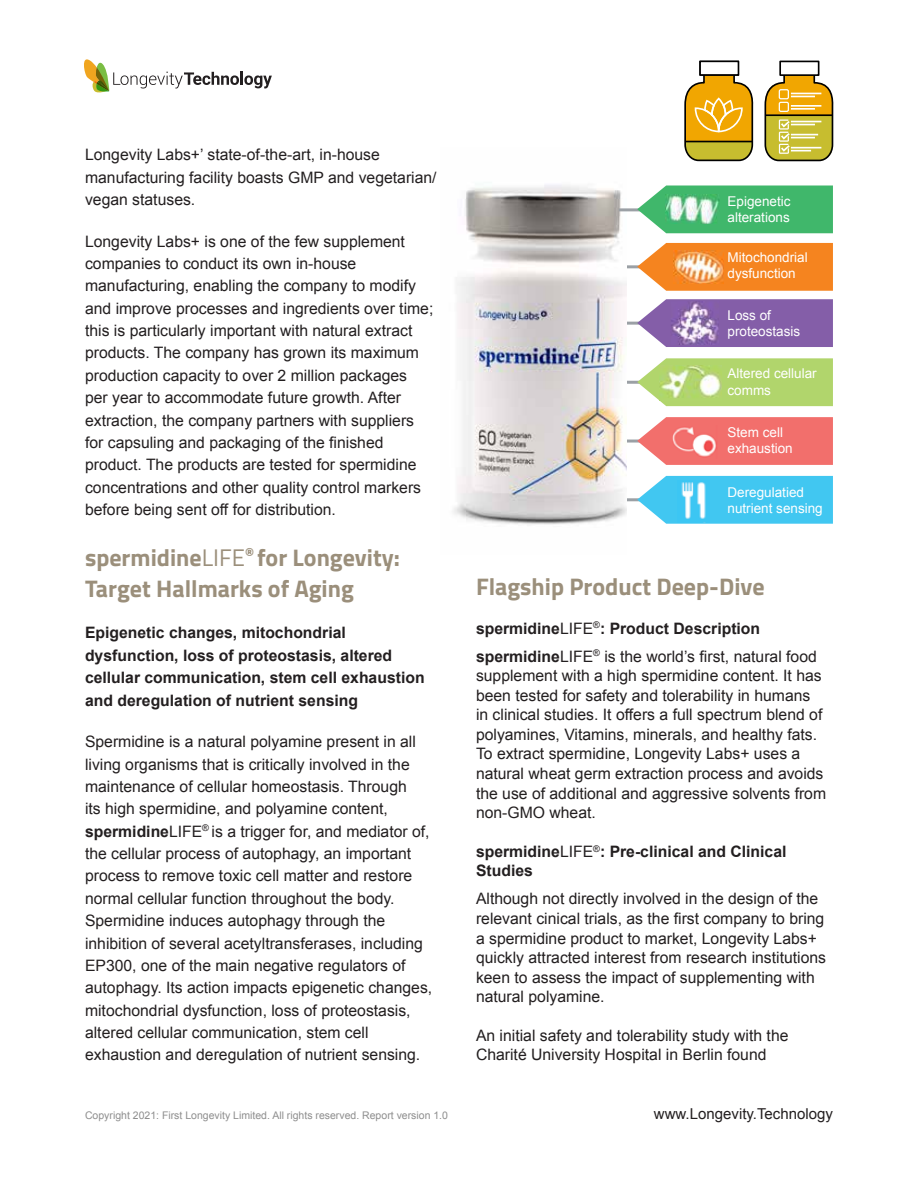
<style>
.page{position:relative;width:918px;height:1188px;background:#fff}
.page>*{position:absolute;margin:0;border:0;box-sizing:border-box;transform-origin:0 0}
.t1{font:700 24px/31.3px "Titillium Web";color:#9b8f7b}
.t2{font:15.75px/22.4px "Arial";color:#231f20}
.t3{font:700 15.75px/22.4px "Arial";color:#231f20}
.t4{font:15px "Arial";color:#231f20}
.t5{font:13.5px/16.2px "Arial";color:#fff}
.t6{font:13.35px "Arial";color:#fff}
.t7{font:10.5px "Arial";color:#8e8e8e}
.s1{font-weight:400}
.s2{font-weight:700}
</style>
<div class="page">
<svg style="left:84px;top:59px;width:188px;height:34px"></svg>
<div style="left:699px;top:61px;width:40px;height:15px;border:2px solid #000"></div>
<div style="left:779px;top:61px;width:40px;height:15px;border:2px solid #000"></div>
<svg style="left:684px;top:71px;width:70px;height:91px"></svg>
<svg style="left:764px;top:72px;width:70px;height:90px"></svg>
<div style="left:779px;top:102px;width:10px;height:10px;border:1px solid #fff;border-radius:2px"></div>
<div style="left:779px;top:89px;width:10px;height:10px;border:1px solid #fff;border-radius:2px"></div>
<hr style="left:610px;top:265px;width:39px;height:3px;background:#9ba0a5">
<hr style="left:610px;top:322px;width:39px;height:3px;background:#9ba0a5">
<svg style="left:637px;top:243px;width:196px;height:48px;background:#f58f34"></svg>
<img style="left:674px;top:251px;width:50px;height:33px">
<hr style="left:610px;top:381px;width:39px;height:3px;background:#9ba0a5">
<svg style="left:637px;top:299px;width:196px;height:48px;background:#906eb0"></svg>
<img style="left:671px;top:301px;width:48px;height:44px">
<hr style="left:610px;top:440px;width:39px;height:3px;background:#9ba0a5">
<svg style="left:637px;top:358px;width:196px;height:48px;background:#b9d97b"></svg>
<img style="left:660px;top:365px;width:61px;height:36px">
<hr style="left:610px;top:498px;width:39px;height:3px;background:#9ba0a5">
<svg style="left:637px;top:476px;width:196px;height:48px;background:#53ccf2"></svg>
<svg style="left:637px;top:417px;width:196px;height:48px;background:#f37c79"></svg>
<img style="left:672px;top:425px;width:45px;height:34px">
<img style="left:677px;top:480px;width:33px;height:42px">
<img style="left:453px;top:185px;width:174px;height:340px">
<hr style="left:619px;top:208px;width:30px;height:3px;background:#9ba0a5">
<svg style="left:637px;top:186px;width:196px;height:47px;background:#50bd78"></svg>
<img style="left:666px;top:195px;width:53px;height:29px">
<p class="t2" style="left:85px;top:144px;width:353px">Longevity Labs+’ state-of-the-art, in-house manufacturing facility boasts GMP and vegetarian/ vegan statuses.</p>
<p class="t2" style="left:85px;top:230px;width:350px">Longevity Labs+ is one of the few supplement companies to conduct its own in-house manufacturing, enabling the company to modify and improve processes and ingredients over time; this is particularly important with natural extract products. The company has grown its maximum production capacity to over 2 million packages per year to accommodate future growth. After extraction, the company partners with suppliers for capsuling and packaging of the finished product. The products are tested for spermidine concentrations and other quality control markers before being sent off for distribution.</p>
<h1 class="t1" style="left:85px;top:540px;width:316px">spermidine<span class="s1">LIFE</span><sup>®</sup> for Longevity:<br>Target Hallmarks of Aging</h1>
<p class="t3" style="left:85px;top:622px;width:341px">Epigenetic changes, mitochondrial dysfunction, loss of proteostasis, altered cellular communication, stem cell exhaustion and deregulation of nutrient sensing</p>
<p class="t2" style="left:85px;top:731px;width:349px">Spermidine is a natural polyamine present in all living organisms that is critically involved in the maintenance of cellular homeostasis. Through<br>its high spermidine, and polyamine content, <span class="s2">spermidine</span>LIFE<sup>®</sup> is a trigger for, and mediator of, the cellular process of autophagy, an important process to remove toxic cell matter and restore normal cellular function throughout the body.<br>Spermidine induces autophagy through the inhibition of several acetyltransferases, including EP300, one of the main negative regulators of autophagy. Its action impacts epigenetic changes, mitochondrial dysfunction, loss of proteostasis, altered cellular communication, stem cell exhaustion and deregulation of nutrient sensing.</p>
<p class="t6" style="left:727px;top:191px;width:64px">Epigenetic</p>
<p class="t5" style="left:728px;top:194px;width:65px">Epigenetic alterations</p>
<p class="t5" style="left:728px;top:249px;width:82px">Mitochondrial dysfunction</p>
<p class="t5" style="left:728px;top:307px;width:74px">Loss of proteostasis</p>
<p class="t5" style="left:728px;top:366px;width:91px">Altered cellular comms</p>
<p class="t5" style="left:728px;top:425px;width:67px">Stem cell exhaustion</p>
<p class="t5" style="left:728px;top:484px;width:97px">Deregulatied nutrient sensing</p>
<h1 class="t1" style="left:476px;top:570px;width:290px">Flagship Product Deep-Dive</h1>
<p class="t3" style="left:476px;top:615px;width:342px;line-height:28px">spermidine<span class="s1">LIFE</span><sup>®</sup>: Product Description spermidine<span class="s1">LIFE</span><sup>®</sup> <span class="s1">is the world’s first, natural food</span></p>
<p class="t2" style="left:476px;top:666px;width:352px;line-height:19.5px">supplement with a high spermidine content. It has been tested for safety and tolerability in humans in clinical studies. It offers a full spectrum blend of polyamines, Vitamins, minerals, and healthy fats.<br>To extract spermidine, Longevity Labs+ uses a natural wheat germ extraction process and avoids the use of additional and aggressive solvents from non-GMO wheat.</p>
<p class="t3" style="left:476px;top:842px;width:312px;line-height:19.5px">spermidine<span class="s1">LIFE</span><sup>®</sup>: Pre-clinical and Clinical<br>Studies</p>
<p class="t2" style="left:476px;top:889px;width:352px;line-height:19.5px">Although not directly involved in the design of the relevant cinical trials, as the first company to bring a spermidine product to market, Longevity Labs+ quickly attracted interest from research institutions keen to assess the impact of supplementing with natural polyamine.</p>
<p class="t2" style="left:476px;top:1026px;width:314px;line-height:19.5px">An initial safety and tolerability study with the<br>Charité University Hospital in Berlin found</p>
<p class="t7" style="left:85px;top:1109px;width:364px">Copyright 2021: First Longevity Limited. All rights reserved. Report version 1.0</p>
<p class="t4" style="left:654px;top:1103px;width:180px">www.Longevity.Technology</p>
</div>
